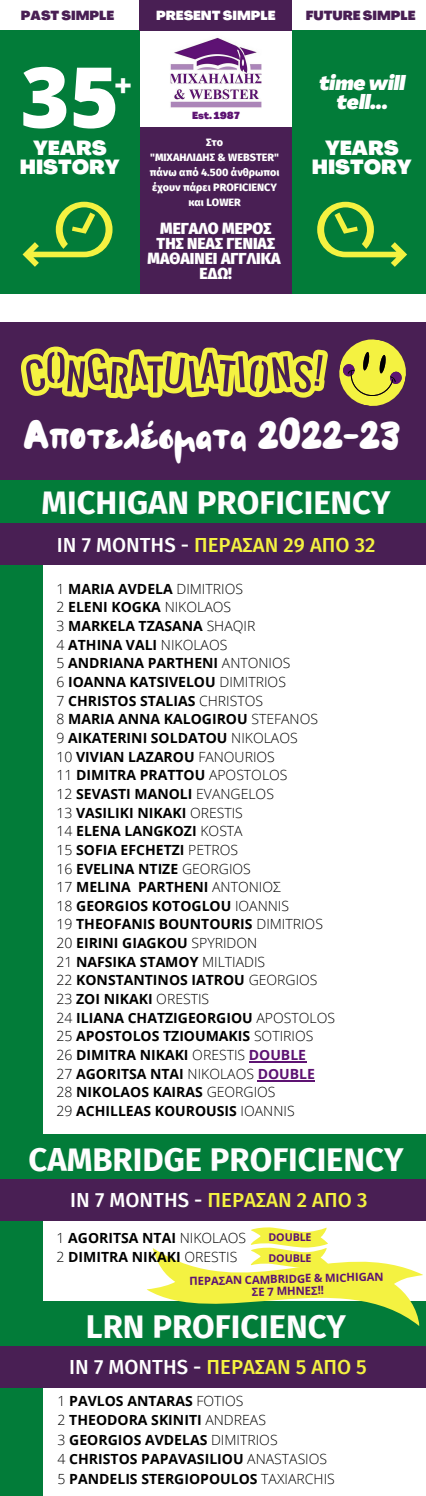
<style>
.page{position:relative;width:426px;height:1496px;background:#fff}
.page>*{position:absolute;margin:0;border:0;box-sizing:border-box;transform-origin:0 0}
.t1{font:800 84.05px "Open Sans";color:#fff}
.t2{font:43.42px "NF Lepetitcochon Regular";color:#fff}
.t3{font:700 34.25px "Canva Sans";color:#fff}
.t4{font:700 32.67px "Fira Sans";color:#fefdfe}
.t5{font:500 20.35px "Fira Sans";color:#f4f241}
.t6{font:900 20.05px "Agrandir";color:#fff}
.t7{font:italic 900 20.05px/19.3px "Agrandir";color:#fff;text-align:center}
.t8{font:900 15.75px "Fira Sans";color:#fff}
.t9{font:700 14px "Open Sans";color:#000}
.t10{font:300 14px "Open Sans";color:#000}
.t11{font:900 12.9px "Agrandir";color:#491f54}
.t12{font:900 12.9px "Agrandir";color:#fff}
.t13{font:700 11.32px "Open Sans";color:#5d1372}
.t14{font:800 10.75px "Fira Sans";color:#fff}
.t15{font:700 10.7px "Open Sans";letter-spacing:-.01em;color:#5d1372}
.t16{font:900 10.03px "Agrandir";color:#5d1372}
.s1{color:#fff}
.s2{font-weight:300}
.s3{font-weight:700}
.s4{color:#5d1372}
</style>
<div class="page">
<div style="left:0;top:552px;width:43px;height:943px;background:#027c39"></div>
<div style="left:0;top:478px;width:425px;height:48px;background:#027c39"></div>
<hr style="left:248px;top:1061px;width:58px;height:1px;background:#5d1372">
<hr style="left:257px;top:1079px;width:57px;height:2px;background:#5d1372">
<img style="left:170px;top:37px;width:92px;height:71px">
<div style="left:140px;top:127px;width:155px;height:168px;background:#491f54"></div>
<div style="left:0;top:30px;width:140px;height:265px;background:#027c39"></div>
<div style="left:291px;top:30px;width:134px;height:265px;background:#027c39"></div>
<div style="left:140px;top:0;width:151px;height:31px;background:#491f54"></div>
<svg style="left:317px;top:202px;width:89px;height:65px"></svg>
<svg style="left:23px;top:202px;width:89px;height:65px"></svg>
<div style="left:0;top:322px;width:425px;height:157px;background:#491f54"></div>
<svg style="left:21px;top:346px;width:306px;height:53px"></svg>
<svg style="left:339px;top:339px;width:67px;height:67px"></svg>
<div style="left:0;top:523px;width:425px;height:41px;background:#491f54"></div>
<div style="left:4px;top:1134px;width:421px;height:48px;background:#027c39"></div>
<div style="left:0;top:1179px;width:425px;height:41px;background:#491f54"></div>
<div style="left:2px;top:1301px;width:423px;height:48px;background:#027c39"></div>
<div style="left:0;top:1346px;width:425px;height:41px;background:#491f54"></div>
<svg style="left:144px;top:1220px;width:281px;height:106px"></svg>
<svg style="left:250px;top:1226px;width:77px;height:41px"></svg>
<div style="left:0;top:294px;width:425px;height:26px;background:#fff"></div>
<p class="t11" style="left:21px;top:11px;width:95px">PAST SIMPLE</p>
<p class="t12" style="left:156px;top:11px;width:121px">PRESENT SIMPLE</p>
<p class="t11" style="left:305px;top:11px;width:111px">FUTURE SIMPLE</p>
<p class="t1" style="left:20px;top:38px;width:100px">35</p>
<p class="t6" style="left:33px;top:140px;width:75px">YEARS</p>
<p class="t6" style="left:20px;top:159px;width:101px">HISTORY</p>
<p class="t3" style="left:114px;top:62px;width:20px">+</p>
<p class="t16" style="left:192px;top:111px;width:49px">Est. 1987</p>
<p class="t14" style="left:206px;top:136px;width:18px">Στο</p>
<p class="t14" style="left:150px;top:151px;width:130px">"ΜΙΧΑΗΛΙΔΗΣ &amp; WEBSTER"</p>
<p class="t14" style="left:150px;top:166px;width:131px">πάνω από 4.500 άνθρωποι</p>
<p class="t14" style="left:152px;top:181px;width:126px">έχουν πάρει PROFICIENCY</p>
<p class="t14" style="left:188px;top:196px;width:54px">και LOWER</p>
<p class="t8" style="left:160px;top:219px;width:113px">ΜΕΓΑΛΟ ΜΕΡΟΣ</p>
<p class="t8" style="left:156px;top:234px;width:120px">ΤΗΣ ΝΕΑΣ ΓΕΝΙΑΣ</p>
<p class="t8" style="left:147px;top:249px;width:134px">ΜΑΘΑΙΝΕΙ ΑΓΓΛΙΚΑ</p>
<p class="t8" style="left:199px;top:264px;width:34px">ΕΔΩ!</p>
<p class="t7" style="left:318px;top:75px;width:88px">time will tell...</p>
<p class="t6" style="left:324px;top:140px;width:75px">YEARS</p>
<p class="t6" style="left:311px;top:159px;width:101px">HISTORY</p>
<p class="t2" style="left:23px;top:404px;width:378px">Αποτελέσματα 2022-23</p>
<p class="t4" style="left:41px;top:484px;width:350px">MICHIGAN PROFICIENCY</p>
<p class="t5" style="left:57px;top:532px;width:319px"><span class="s1">IN 7 MONTHS -</span> ΠΕΡΑΣΑΝ 29 ΑΠΟ 32</p>
<p class="t9" style="left:56px;top:578px;width:188px"><span class="s2">1</span> MARIA AVDELA <span class="s2">DIMITRIOS</span></p>
<p class="t9" style="left:56px;top:597px;width:176px"><span class="s2">2</span> ELENI KOGKA <span class="s2">NIKOLAOS</span></p>
<p class="t9" style="left:56px;top:616px;width:200px"><span class="s2">3</span> MARKELA TZASANA <span class="s2">SHAQIR</span></p>
<p class="t9" style="left:56px;top:634px;width:172px"><span class="s2">4</span> ATHINA VALI <span class="s2">NIKOLAOS</span></p>
<p class="t9" style="left:56px;top:653px;width:235px"><span class="s2">5</span> ANDRIANA PARTHENI <span class="s2">ANTONIOS</span></p>
<p class="t9" style="left:56px;top:672px;width:231px"><span class="s2">6</span> IOANNA KATSIVELOU <span class="s2">DIMITRIOS</span></p>
<p class="t9" style="left:56px;top:690px;width:208px"><span class="s2">7</span> CHRISTOS STALIAS <span class="s2">CHRISTOS</span></p>
<p class="t9" style="left:56px;top:709px;width:263px"><span class="s2">8</span> MARIA ANNA KALOGIROU <span class="s2">STEFANOS</span></p>
<p class="t9" style="left:56px;top:728px;width:242px"><span class="s2">9</span> AIKATERINI SOLDATOU <span class="s2">NIKOLAOS</span></p>
<p class="t9" style="left:56px;top:746px;width:219px"><span class="s2">10</span> VIVIAN LAZAROU <span class="s2">FANOURIOS</span></p>
<p class="t9" style="left:56px;top:765px;width:232px"><span class="s2">11</span> DIMITRA PRATTOU <span class="s2">APOSTOLOS</span></p>
<p class="t9" style="left:56px;top:784px;width:219px"><span class="s2">12</span> SEVASTI MANOLI <span class="s2">EVANGELOS</span></p>
<p class="t9" style="left:56px;top:802px;width:188px"><span class="s2">13</span> VASILIKI NIKAKI <span class="s2">ORESTIS</span></p>
<p class="t9" style="left:56px;top:821px;width:187px"><span class="s2">14</span> ELENA LANGKOZI <span class="s2">KOSTA</span></p>
<p class="t9" style="left:56px;top:840px;width:183px"><span class="s2">15</span> SOFIA EFCHETZI <span class="s2">PETROS</span></p>
<p class="t9" style="left:56px;top:858px;width:195px"><span class="s2">16</span> EVELINA NTIZE <span class="s2">GEORGIOS</span></p>
<p class="t9" style="left:56px;top:877px;width:225px"><span class="s2">17</span> MELINA PARTHENI <span class="s2">ANΤΟΝΙΟΣ</span></p>
<p class="t9" style="left:56px;top:895px;width:234px"><span class="s2">18</span> GEORGIOS KOTOGLOU <span class="s2">IOANNIS</span></p>
<p class="t9" style="left:56px;top:914px;width:267px"><span class="s2">19</span> THEOFANIS BOUNTOURIS <span class="s2">DIMITRIOS</span></p>
<p class="t9" style="left:56px;top:933px;width:202px"><span class="s2">20</span> EIRINI GIAGKOU <span class="s2">SPYRIDON</span></p>
<p class="t9" style="left:56px;top:951px;width:210px"><span class="s2">21</span> NAFSIKA STAMOY <span class="s2">MILTIADIS</span></p>
<p class="t9" style="left:56px;top:970px;width:262px"><span class="s2">22</span> KONSTANTINOS IATROU <span class="s2">GEORGIOS</span></p>
<p class="t10" style="left:56px;top:989px;width:154px">23 <span class="s3">ZOI NIKAKI</span> ORESTIS</p>
<p class="t9" style="left:56px;top:1007px;width:279px"><span class="s2">24</span> ILIANA CHATZIGEORGIOU <span class="s2">APOSTOLOS</span></p>
<p class="t9" style="left:56px;top:1026px;width:258px"><span class="s2">25</span> APOSTOLOS TZIOUMAKIS <span class="s2">SOTIRIOS</span></p>
<p class="t9" style="left:56px;top:1045px;width:251px"><span class="s2">26</span> DIMITRA NIKAKI <span class="s2">ORESTIS</span> <span class="s4">DOUBLE</span></p>
<p class="t9" style="left:56px;top:1063px;width:259px"><span class="s2">27</span> AGORITSA NTAI <span class="s2">NIKOLAOS</span> <span class="s4">DOUBLE</span></p>
<p class="t9" style="left:56px;top:1082px;width:220px"><span class="s2">28</span> NIKOLAOS KAIRAS <span class="s2">GEORGIOS</span></p>
<p class="t9" style="left:56px;top:1101px;width:239px"><span class="s2">29</span> ACHILLEAS KOUROUSIS <span class="s2">IOANNIS</span></p>
<p class="t4" style="left:29px;top:1140px;width:376px">CAMBRIDGE PROFICIENCY</p>
<p class="t5" style="left:70px;top:1188px;width:298px"><span class="s1">IN 7 MONTHS -</span> ΠΕΡΑΣΑΝ 2 ΑΠΟ 3</p>
<p class="t9" style="left:56px;top:1227px;width:191px"><span class="s2">1</span> AGORITSA NTAI <span class="s2">NIKOLAOS</span></p>
<p class="t9" style="left:56px;top:1247px;width:182px"><span class="s2">2</span> DIMITRA NIKAKI <span class="s2">ORESTIS</span></p>
<p class="t13" style="left:189px;top:1272px;width:195px;rotate:-1deg">ΠΕΡΑΣΑΝ CAMBRIDGE &amp; MICHIGAN</p>
<p class="t13" style="left:251px;top:1283px;width:73px;rotate:-1deg">ΣΕ 7 ΜΗΝΕΣ!!</p>
<p class="t15" style="left:268px;top:1229px;width:45px">DOUBLE</p>
<p class="t15" style="left:268px;top:1250px;width:45px">DOUBLE</p>
<p class="t4" style="left:86px;top:1307px;width:261px">LRN PROFICIENCY</p>
<p class="t5" style="left:69px;top:1355px;width:299px"><span class="s1">IN 7 MONTHS -</span> ΠΕΡΑΣΑΝ 5 ΑΠΟ 5</p>
<p class="t9" style="left:58px;top:1390px;width:187px"><span class="s2">1</span> PAVLOS ANTARAS <span class="s2">FOTIOS</span></p>
<p class="t9" style="left:58px;top:1410px;width:209px"><span class="s2">2</span> THEODORA SKINITI <span class="s2">ANDREAS</span></p>
<p class="t9" style="left:58px;top:1429px;width:221px"><span class="s2">3</span> GEORGIOS AVDELAS <span class="s2">DIMITRIOS</span></p>
<p class="t9" style="left:58px;top:1449px;width:271px"><span class="s2">4</span> CHRISTOS PAPAVASILIOU <span class="s2">ANASTASIOS</span></p>
<p class="t9" style="left:58px;top:1468px;width:278px"><span class="s2">5</span> PANDELIS STERGIOPOULOS <span class="s2">TAXIARCHIS</span></p>
</div>
